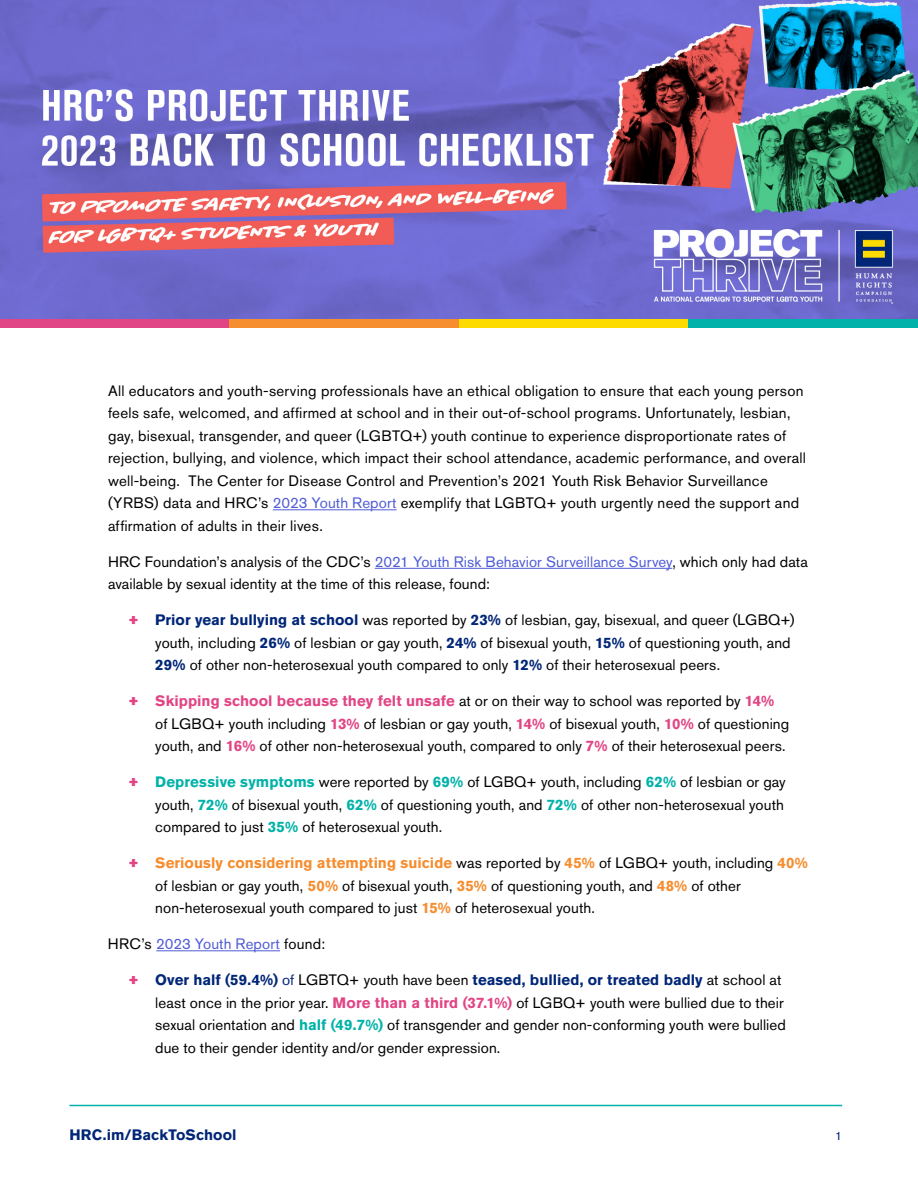
<style>
.page{position:relative;width:918px;height:1188px;background:#fff}
.page>*{position:absolute;margin:0;border:0;box-sizing:border-box;transform-origin:0 0}
.t1{font:15px/22.5px "Akzidenz Grotesk Pro";letter-spacing:.01em;color:#000}
.t2{font:15px "Akzidenz Grotesk Pro";letter-spacing:.005em;color:#4f5cd6}
.t3{font:700 15px "Akzidenz Grotesk Pro";letter-spacing:.005em;color:#002677}
.t4{font:12px "Akzidenz Grotesk Pro";color:#002677}
.s1{color:#4f5cd6}
.s2{font-family:"Akzidenz Grotesk Pro Super";color:#e24585}
.s3{font-weight:700;color:#002677}
.s4{font-weight:700;color:#e24585}
.s5{font-weight:700;color:#00b2a9}
.s6{font-weight:700;color:#f68d2e}
.s7{color:#000}
.s8{color:#002677}
</style>
<div class="page">
<img style="left:0;top:0;width:918px;height:320px">
<div style="left:0;top:320px;width:230px;height:8px;background:#e24585"></div>
<div style="left:230px;top:320px;width:229px;height:8px;background:#f68d2e"></div>
<div style="left:459px;top:320px;width:229px;height:8px;background:#fedb00"></div>
<div style="left:688px;top:320px;width:230px;height:8px;background:#00b2a9"></div>
<hr style="left:69px;top:1105px;width:773px;height:1px;background:#00b2a9">
<hr style="left:273px;top:509px;width:124px;height:1px;background:#4f5cd6">
<hr style="left:375px;top:568px;width:297px;height:1px;background:#4f5cd6">
<hr style="left:156px;top:950px;width:124px;height:1px;background:#4f5cd6">
<p class="t1" style="left:108px;top:379px;width:700px">All educators and youth-serving professionals have an ethical obligation to ensure that each young person feels safe, welcomed, and affirmed at school and in their out-of-school programs. Unfortunately, lesbian, gay, bisexual, transgender, and queer (LGBTQ+) youth continue to experience disproportionate rates of rejection, bullying, and violence, which impact their school attendance, academic performance, and overall well-being. The Center for Disease Control and Prevention’s 2021 Youth Risk Behavior Surveillance (YRBS) data and HRC’s <span class="s1">2023 Youth Report</span> exemplify that LGBTQ+ youth urgently need the support and affirmation of adults in their lives.</p>
<p class="t1" style="left:108px;top:550px;width:701px">HRC Foundation’s analysis of the CDC’s <span class="s1">2021 Youth Risk Behavior Surveillance Survey</span>, which only had data available by sexual identity at the time of this release, found:</p>
<p class="t1" style="left:155px;top:609px;width:641px;text-indent:-27px"><span class="s2">+</span> <span class="s3">Prior year bullying at school</span> was reported by <span class="s3">23%</span> of lesbian, gay, bisexual, and queer (LGBQ+) youth, including <span class="s3">26%</span> of lesbian or gay youth, <span class="s3">24%</span> of bisexual youth, <span class="s3">15%</span> of questioning youth, and<br><span class="s3">29%</span> of other non-heterosexual youth compared to only <span class="s3">12%</span> of their heterosexual peers.</p>
<p class="t1" style="left:155px;top:690px;width:635px;text-indent:-27px"><span class="s2">+</span> <span class="s4">Skipping school because they felt unsafe</span> at or on their way to school was reported by <span class="s4">14% </span>of LGBQ+ youth including <span class="s4">13%</span> of lesbian or gay youth, <span class="s4">14%</span> of bisexual youth, <span class="s4">10%</span> of questioning youth, and <span class="s4">16%</span> of other non-heterosexual youth, compared to only <span class="s4">7%</span> of their heterosexual peers.</p>
<p class="t1" style="left:155px;top:771px;width:632px;text-indent:-27px"><span class="s2">+</span> <span class="s5">Depressive symptoms</span> were reported by <span class="s5">69%</span> of LGBQ+ youth, including <span class="s5">62%</span> of lesbian or gay youth, <span class="s5">72%</span> of bisexual youth, <span class="s5">62%</span> of questioning youth, and <span class="s5">72%</span> of other non-heterosexual youth compared to just <span class="s5">35%</span> of heterosexual youth.</p>
<p class="t1" style="left:155px;top:852px;width:654px;text-indent:-27px"><span class="s2">+</span> <span class="s6">Seriously considering attempting suicide</span> was reported by <span class="s6">45%</span> of LGBQ+ youth, including <span class="s6">40% </span>of lesbian or gay youth, <span class="s6">50%</span> of bisexual youth, <span class="s6">35%</span> of questioning youth, and <span class="s6">48%</span> of other non-heterosexual youth compared to just <span class="s6">15%</span> of heterosexual youth.</p>
<p class="t2" style="left:108px;top:934px;width:219px"><span class="s7">HRC’s</span> 2023 Youth Report <span class="s7">found:</span></p>
<p class="t1" style="left:155px;top:969px;width:632px;text-indent:-27px"><span class="s2">+</span> <span class="s3">Over half (59.4%)</span> <span class="s8">of</span> LGBTQ+ youth have been <span class="s3">teased, bullied, or treated badly</span> at school at least once in the prior year. <span class="s4">More than a third (37.1%)</span> of LGBQ+ youth were bullied due to their sexual orientation and <span class="s5">half (49.7%)</span> of transgender and gender non-conforming youth were bullied due to their gender identity and/or gender expression.</p>
<p class="t3" style="left:69px;top:1125px;width:169px">HRC.im/BackToSchool</p>
<p class="t4" style="left:835px;top:1128px;width:8px">1</p>
</div>
